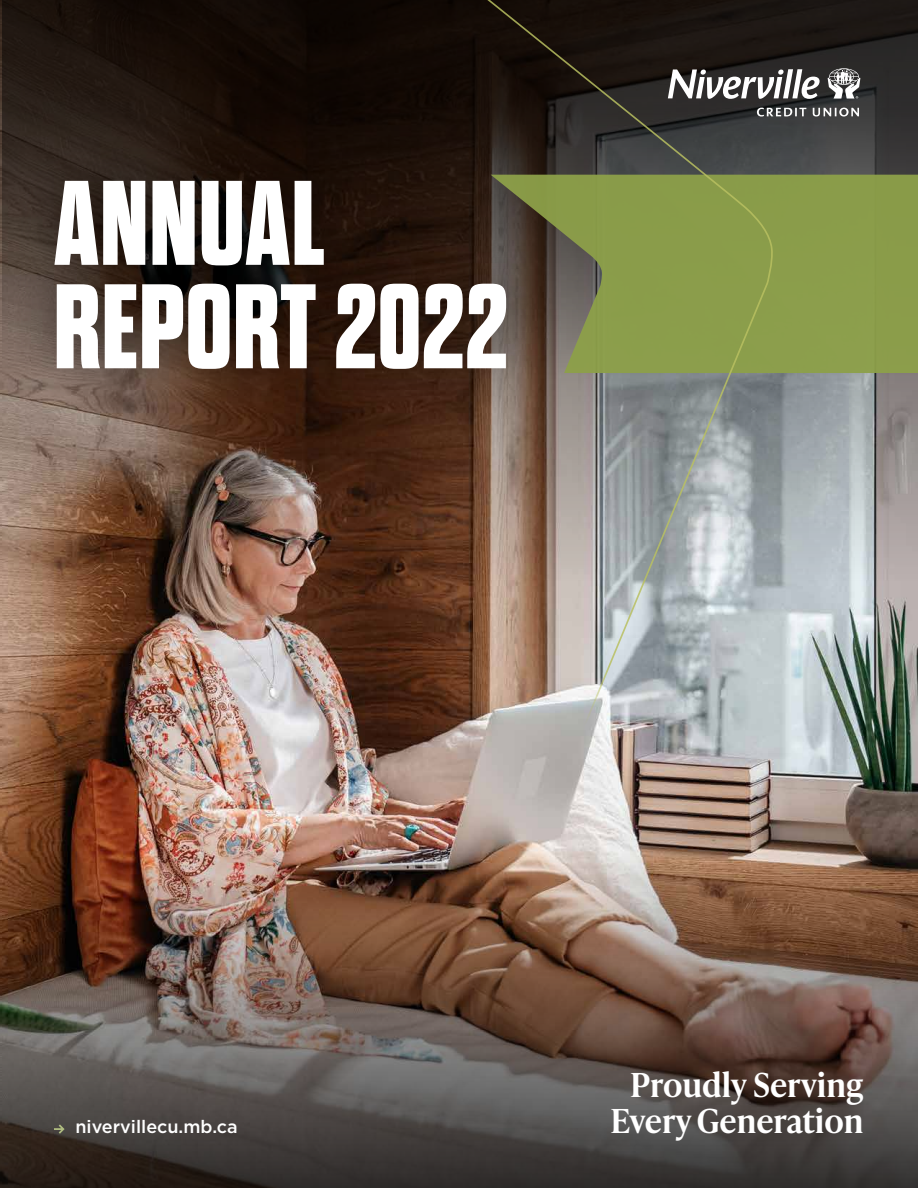
<style>
.page{position:relative;width:918px;height:1188px;background:#fff}
.page>*{position:absolute;margin:0;border:0;box-sizing:border-box;transform-origin:0 0}
.t1{font:700 expanded 120px/103.5px "Dharma Gothic E";letter-spacing:.01em;color:#fff}
.t2{font:600 33px/36px "Ivy Presto Text";letter-spacing:-.02em;color:#fff;text-align:center}
.t3{font:500 18px "Gotham";color:#fff}
</style>
<div class="page">
<img style="left:0;top:580px;width:918px;height:273px">
<svg style="left:0;top:0;width:918px;height:580px;background:#89786f"></svg>
<svg style="left:2px;top:0;width:916px;height:375px;background:#251d19"></svg>
<img style="left:0;top:853px;width:918px;height:334px">
<div style="left:773px;top:175px;width:145px;height:198px;background:#8b9d4a"></div>
<svg style="left:773px;top:68px;width:87px;height:49px"></svg>
<svg style="left:54px;top:1124px;width:11px;height:10px"></svg>
<img style="left:282px;top:0;width:491px;height:1188px">
<div style="left:9px;top:133px;width:543px;height:283px;background:#000;opacity:.5"></div>
<h1 class="t1" style="left:54px;top:174px;width:455px">ANNUAL<br>REPORT 2022</h1>
<p class="t3" style="left:75px;top:1115px;width:164px">nivervillecu.mb.ca</p>
<p class="t2" style="left:610px;top:1066px;width:256px">Proudly Serving<br>Every Generation</p>
</div>
